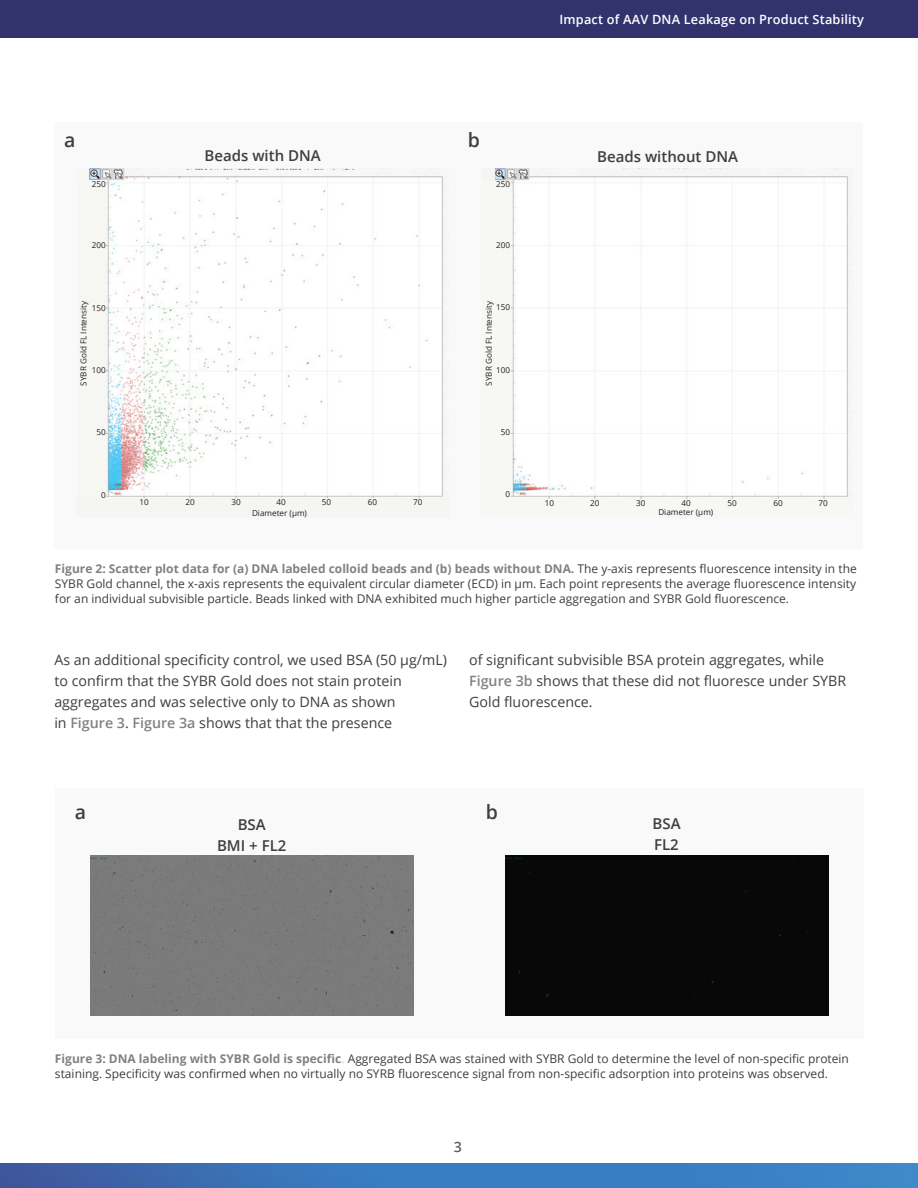
<style>
.page{position:relative;width:918px;height:1188px;background:#fff}
.page>*{position:absolute;margin:0;border:0;box-sizing:border-box;transform-origin:0 0}
.t1{font:600 19.5px "Open Sans";color:#3e3e3f}
.t2{font:600 15px/21px "Open Sans";color:#3e3e3f;text-align:center}
.t3{font:14.25px/21px "Open Sans";color:#3e3e3f}
.t4{font:600 14.25px "Open Sans";color:#5e605f}
.t5{font:600 12.75px "Open Sans";letter-spacing:.015em;color:#fff}
.t6{font:12px/15px "Open Sans";color:#3e3e3f}
.t7{font:8.1px "Open Sans";color:#231f20}
.s1{font-weight:700;color:#828181}
.s2{font-weight:600;color:#828181}
.s3{font-weight:700;color:#dedfdf}
</style>
<div class="page">
<div style="left:0;top:0;width:918px;height:38px;background:#32336d"></div>
<img style="left:0;top:1163px;width:918px;height:25px">
<div style="left:54px;top:122px;width:809px;height:427px;background:#f9f9f9"></div>
<div style="left:77px;top:169px;width:17px;height:14px;background:#f6f7f3"></div>
<img style="left:89px;top:169px;width:355px;height:329px">
<div style="left:77px;top:180px;width:28px;height:338px;background:#f6f7f3"></div>
<div style="left:177px;top:170px;width:181px;height:5px;background:#f7f7f5"></div>
<div style="left:76px;top:499px;width:373px;height:19px;background:#f5f6f4"></div>
<img style="left:495px;top:169px;width:354px;height:330px">
<svg style="left:495px;top:180px;width:16px;height:319px"></svg>
<div style="left:482px;top:499px;width:372px;height:19px;background:#f7f7f4"></div>
<div style="left:579px;top:169px;width:181px;height:7px;background:#f5f6f4"></div>
<div style="left:482px;top:169px;width:13px;height:12px;background:#f5f6f4"></div>
<div style="left:55px;top:788px;width:809px;height:251px;background:#f9f9f9"></div>
<div style="left:90px;top:856px;width:323px;height:159px;background:#7b7b7b"></div>
<div style="left:505px;top:856px;width:323px;height:159px;background:#080808"></div>
<h1 class="t1" style="left:64px;top:127px;width:13px">a</h1>
<h1 class="t1" style="left:468px;top:127px;width:14px">b</h1>
<p class="t5" style="left:559px;top:11px;width:306px">Impact of AAV DNA Leakage on Product Stability</p>
<p class="t2" style="left:205px;top:145px;width:118px">Beads with DNA</p>
<p class="t2" style="left:597px;top:146px;width:142px">Beads without DNA</p>
<p class="t7" style="left:92px;top:178px;width:15px">250</p>
<p class="t7" style="left:496px;top:179px;width:15px">250</p>
<p class="t7" style="left:92px;top:240px;width:15px">200</p>
<p class="t7" style="left:496px;top:239px;width:15px">200</p>
<p class="t7" style="left:78px;top:386px;width:86px;rotate:-90deg">SYBR Gold FL Intensity</p>
<p class="t7" style="left:92px;top:302px;width:15px">150</p>
<p class="t7" style="left:92px;top:364px;width:15px">100</p>
<p class="t7" style="left:483px;top:386px;width:86px;rotate:-90deg">SYBR Gold FL Intensity</p>
<p class="t7" style="left:496px;top:302px;width:15px">150</p>
<p class="t7" style="left:496px;top:364px;width:15px">100</p>
<p class="t7" style="left:97px;top:426px;width:11px">50</p>
<p class="t7" style="left:501px;top:427px;width:11px">50</p>
<p class="t7" style="left:101px;top:489px;width:6px">0</p>
<p class="t7" style="left:139px;top:496px;width:11px">10</p>
<p class="t7" style="left:185px;top:496px;width:11px">20</p>
<p class="t7" style="left:231px;top:496px;width:11px">30</p>
<p class="t7" style="left:277px;top:496px;width:11px">40</p>
<p class="t7" style="left:322px;top:496px;width:11px">50</p>
<p class="t7" style="left:368px;top:496px;width:11px">60</p>
<p class="t7" style="left:413px;top:496px;width:11px">70</p>
<p class="t7" style="left:252px;top:507px;width:56px">Diameter (µm)</p>
<p class="t7" style="left:506px;top:489px;width:6px">0</p>
<p class="t7" style="left:545px;top:497px;width:11px">10</p>
<p class="t7" style="left:590px;top:497px;width:11px">20</p>
<p class="t7" style="left:636px;top:497px;width:11px">30</p>
<p class="t7" style="left:681px;top:497px;width:11px">40</p>
<p class="t7" style="left:727px;top:497px;width:11px">50</p>
<p class="t7" style="left:773px;top:497px;width:11px">60</p>
<p class="t7" style="left:819px;top:497px;width:11px">70</p>
<p class="t7" style="left:658px;top:506px;width:56px">Diameter (μm)</p>
<p class="t6" style="left:55px;top:561px;width:803px;text-align:justify"><span class="s1">Figure 2: Scatter plot data for (a) DNA labeled colloid beads and (b) beads without DNA.</span> The y-axis represents fluorescence intensity in the SYBR Gold channel, the x-axis represents the equivalent circular diameter (ECD) in µm. Each point represents the average fluorescence intensity for an individual subvisible particle. Beads linked with DNA exhibited much higher particle aggregation and SYBR Gold fluorescence.</p>
<p class="t3" style="left:54px;top:649px;width:394px">As an additional specificity control, we used BSA (50 µg/mL) to confirm that the SYBR Gold does not stain protein aggregates and was selective only to DNA as shown<br>in <span class="s2">Figure 3</span>. <span class="s2">Figure 3a</span> shows that that the presence</p>
<p class="t3" style="left:469px;top:649px;width:379px">of significant subvisible BSA protein aggregates, while<br><span class="s2">Figure 3b</span> shows that these did not fluoresce under SYBR<br>Gold fluorescence.</p>
<h1 class="t1" style="left:75px;top:798px;width:13px">a</h1>
<h1 class="t1" style="left:486px;top:798px;width:14px">b</h1>
<p class="t2" style="left:217px;top:814px;width:71px">BSA<br>BMI + FL2</p>
<p class="t2" style="left:653px;top:813px;width:30px;text-align:left">BSA<br>FL2</p>
<p class="t6" style="left:55px;top:1051px;width:795px"><span class="s1">Figure 3: DNA labeling with SYBR Gold is specific</span><span class="s3">.</span> Aggregated BSA was stained with SYBR Gold to determine the level of non-specific protein staining. Specificity was confirmed when no virtually no SYRB fluorescence signal from non-specific adsorption into proteins was observed.</p>
<p class="t4" style="left:454px;top:1137px;width:10px">3</p>
</div>
